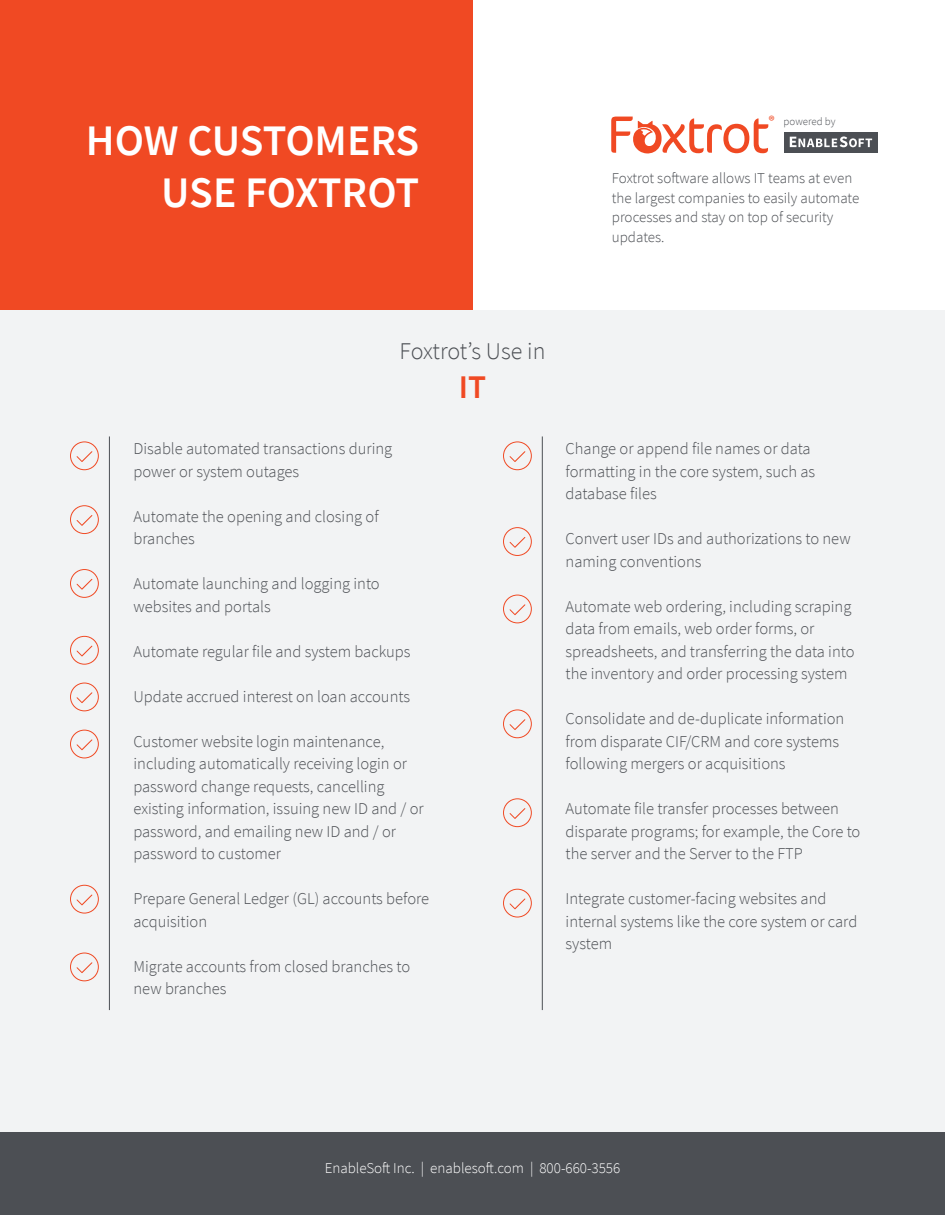
<style>
.page{position:relative;width:945px;height:1215px;background:#fff}
.page>*{position:absolute;margin:0;border:0;box-sizing:border-box;transform-origin:0 0}
.t1{font:600 43.5px/52.2px "Source Sans Pro";letter-spacing:-.01em;color:#fff;text-align:right}
.t2{font:600 33px "Source Sans Pro";color:#f04923}
.t3{font:300 24px "Source Sans Pro";letter-spacing:-.01em;color:#4c4f54}
.t4{font:300 16.5px/22.5px "Source Sans Pro";color:#4c4f54}
.t5{font:300 15px/19.5px "Source Sans Pro";color:#4c4f54}
.t6{font:300 15px "Source Sans Pro";color:#fff}
.t7{font:300 10.95px "Source Sans Pro";color:#4c4f54}
.s1{font-family:"Myriad Pro";font-weight:400;font-size:15.15px;color:#f04923}
</style>
<div class="page">
<div style="left:0;top:311px;width:945px;height:833px;background:#f2f3f4"></div>
<hr style="left:109px;top:436px;width:1px;height:574px;background:#4c4f54">
<hr style="left:542px;top:436px;width:1px;height:574px;background:#4c4f54">
<svg style="left:70px;top:441px;width:29px;height:29px"></svg>
<svg style="left:70px;top:505px;width:29px;height:29px"></svg>
<svg style="left:70px;top:569px;width:29px;height:29px"></svg>
<svg style="left:70px;top:636px;width:29px;height:29px"></svg>
<svg style="left:70px;top:683px;width:29px;height:28px"></svg>
<svg style="left:70px;top:730px;width:29px;height:28px"></svg>
<svg style="left:70px;top:885px;width:29px;height:29px"></svg>
<svg style="left:70px;top:953px;width:29px;height:28px"></svg>
<svg style="left:503px;top:441px;width:29px;height:29px"></svg>
<svg style="left:503px;top:527px;width:29px;height:29px"></svg>
<svg style="left:503px;top:595px;width:29px;height:28px"></svg>
<svg style="left:503px;top:709px;width:29px;height:29px"></svg>
<svg style="left:503px;top:798px;width:29px;height:29px"></svg>
<svg style="left:503px;top:889px;width:29px;height:29px"></svg>
<div style="left:0;top:1132px;width:945px;height:83px;background:#4c4f54"></div>
<div style="left:0;top:0;width:472px;height:310px;background:#f04923"></div>
<svg style="left:611px;top:117px;width:157px;height:37px"></svg>
<div style="left:784px;top:132px;width:94px;height:20px;background:#4c4f54"></div>
<svg style="left:790px;top:136px;width:82px;height:11px"></svg>
<h1 class="t1" style="left:86px;top:114px;width:335px">HOW CUSTOMERS<br>USE FOXTROT</h1>
<p class="t7" style="left:768px;top:114px;width:69px"><span class="s1">®</span> powered by</p>
<p class="t5" style="left:612px;top:169px;width:249px">Foxtrot software allows IT teams at even the largest companies to easily automate processes and stay on top of security updates.</p>
<h3 class="t3" style="left:400px;top:336px;width:147px">Foxtrot’s Use in</h3>
<h2 class="t2" style="left:459px;top:366px;width:29px">IT</h2>
<p class="t4" style="left:133px;top:438px;width:260px">Disable automated transactions during power or system outages</p>
<p class="t4" style="left:133px;top:505px;width:247px">Automate the opening and closing of branches</p>
<p class="t4" style="left:133px;top:573px;width:248px">Automate launching and logging into websites and portals</p>
<p class="t4" style="left:133px;top:640px;width:279px">Automate regular file and system backups</p>
<p class="t4" style="left:133px;top:685px;width:278px">Update accrued interest on loan accounts</p>
<p class="t4" style="left:133px;top:730px;width:292px">Customer website login maintenance, including automatically receiving login or password change requests, cancelling existing information, issuing new ID and / or password, and emailing new ID and / or password to customer</p>
<p class="t4" style="left:133px;top:888px;width:297px">Prepare General Ledger (GL) accounts before acquisition</p>
<p class="t4" style="left:133px;top:955px;width:278px">Migrate accounts from closed branches to new branches</p>
<p class="t4" style="left:566px;top:438px;width:251px">Change or append file names or data formatting in the core system, such as database files</p>
<p class="t4" style="left:566px;top:528px;width:287px">Convert user IDs and authorizations to new naming conventions</p>
<p class="t4" style="left:566px;top:595px;width:291px">Automate web ordering, including scraping data from emails, web order forms, or spreadsheets, and transferring the data into the inventory and order processing system</p>
<p class="t4" style="left:566px;top:708px;width:280px">Consolidate and de-duplicate information from disparate CIF/CRM and core systems following mergers or acquisitions</p>
<p class="t4" style="left:566px;top:798px;width:296px">Automate file transfer processes between disparate programs; for example, the Core to the server and the Server to the FTP</p>
<p class="t4" style="left:566px;top:888px;width:293px">Integrate customer-facing websites and internal systems like the core system or card system</p>
<p class="t6" style="left:325px;top:1159px;width:297px">EnableSoft Inc. | enablesoft.com | 800-660-3556</p>
</div>
